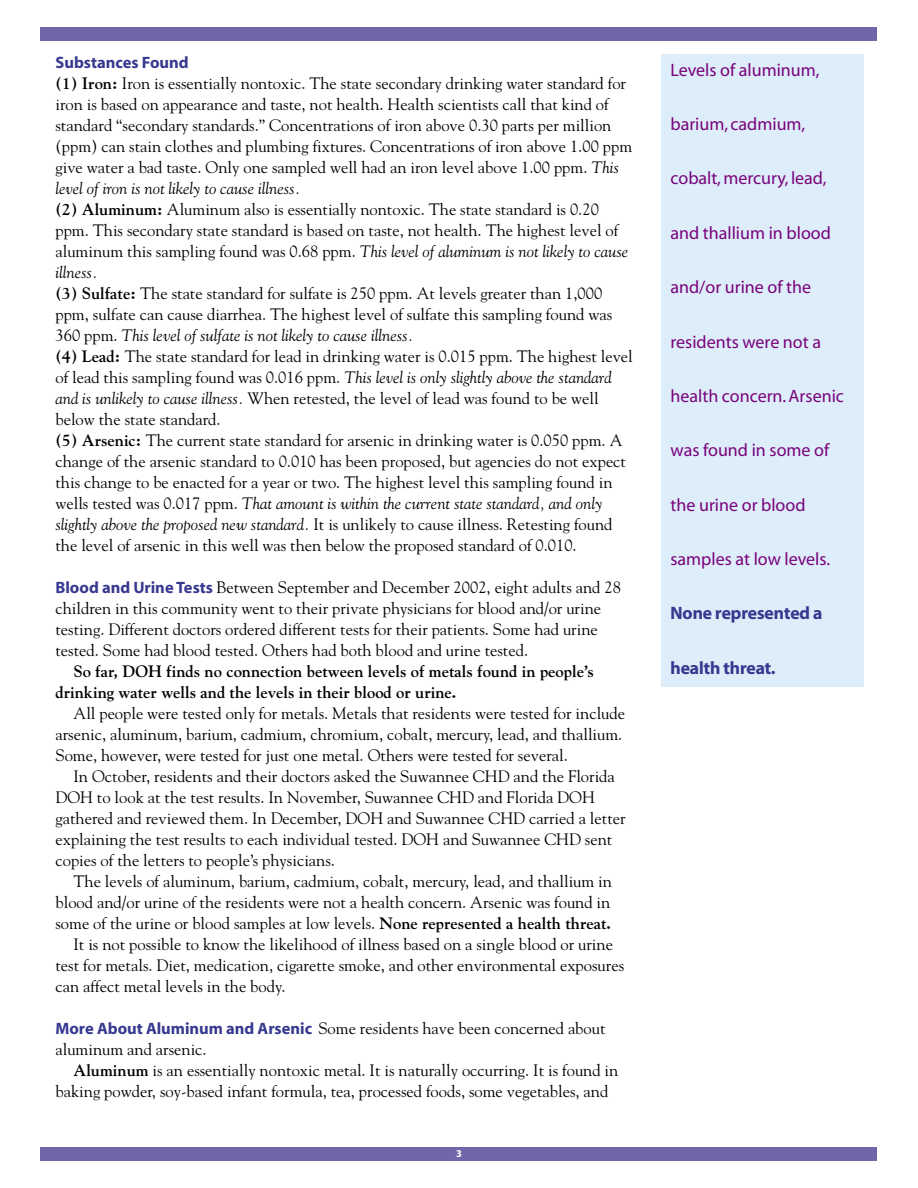
<style>
.page{position:relative;width:918px;height:1188px;background:#fff}
.page>*{position:absolute;margin:0;border:0;box-sizing:border-box;transform-origin:0 0}
.t1{font:18px "Myriad";color:#79037b}
.t2{font:18px "Myriad Headline";color:#36398f}
.t3{font:16.5px/21px "Goudy";color:#000}
.t4{font:700 16.5px/21px "Goudy";color:#000}
.t5{font:700 16.5px "Myriad";color:#36398f}
.t6{font:700 10.5px "Myriad";color:#fff}
.s1{font-weight:700}
.s2{font-style:italic}
.s3{font-family:"Myriad";font-weight:700;color:#36398f}
</style>
<div class="page">
<div style="left:40px;top:27px;width:838px;height:13px;background:#7067a9"></div>
<div style="left:662px;top:54px;width:202px;height:632px;background:#ddedfa"></div>
<div style="left:40px;top:1148px;width:838px;height:13px;background:#7067a9"></div>
<p class="t5" style="left:56px;top:56px;width:135px">Substances Found</p>
<p class="t3" style="left:56px;top:74px;width:579px"><span class="s1">(1) Iron:</span> Iron is essentially nontoxic. The state secondary drinking water standard for iron is based on appearance and taste, not health. Health scientists call that kind of standard “secondary standards.” Concentrations of iron above 0.30 parts per million (ppm) can stain clothes and plumbing fixtures. Concentrations of iron above 1.00 ppm give water a bad taste. Only one sampled well had an iron level above 1.00 ppm. <span class="s2">This level of iron is not likely to cause illness.<br></span><span class="s1">(2) Aluminum:</span> Aluminum also is essentially nontoxic. The state standard is 0.20 ppm. This secondary state standard is based on taste, not health. The highest level of aluminum this sampling found was 0.68 ppm. <span class="s2">This level of aluminum is not likely to cause illness.<br></span><span class="s1">(3) Sulfate:</span> The state standard for sulfate is 250 ppm. At levels greater than 1,000 ppm, sulfate can cause diarrhea. The highest level of sulfate this sampling found was 360 ppm. <span class="s2">This level of sulfate is not likely to cause illness.<br></span><span class="s1">(4) Lead:</span> The state standard for lead in drinking water is 0.015 ppm. The highest level of lead this sampling found was 0.016 ppm. <span class="s2">This level is only slightly above the standard and is unlikely to cause illness.</span> When retested, the level of lead was found to be well below the state standard.<br><span class="s1">(5) Arsenic:</span> The current state standard for arsenic in drinking water is 0.050 ppm. A change of the arsenic standard to 0.010 has been proposed, but agencies do not expect this change to be enacted for a year or two. The highest level this sampling found in wells tested was 0.017 ppm. <span class="s2">That amount is within the current state standard, and only slightly above the proposed new standard.</span> It is unlikely to cause illness. Retesting found the level of arsenic in this well was then below the proposed standard of 0.010.</p>
<p class="t3" style="left:56px;top:578px;width:567px"><span class="s3">Blood and Urine Tests</span> Between September and December 2002, eight adults and 28 children in this community went to their private physicians for blood and/or urine testing. Different doctors ordered different tests for their patients. Some had urine tested. Some had blood tested. Others had both blood and urine tested.</p>
<p class="t4" style="left:56px;top:662px;width:540px;text-indent:18px">So far, DOH finds no connection between levels of metals found in people’s drinking water wells and the levels in their blood or urine.</p>
<p class="t3" style="left:56px;top:704px;width:571px;text-indent:18px">All people were tested only for metals. Metals that residents were tested for include arsenic, aluminum, barium, cadmium, chromium, cobalt, mercury, lead, and thallium.<br>Some, however, were tested for just one metal. Others were tested for several.</p>
<p class="t3" style="left:56px;top:767px;width:572px;text-indent:18px">In October, residents and their doctors asked the Suwannee CHD and the Florida DOH to look at the test results. In November, Suwannee CHD and Florida DOH gathered and reviewed them. In December, DOH and Suwannee CHD carried a letter explaining the test results to each individual tested. DOH and Suwannee CHD sent copies of the letters to people’s physicians.</p>
<p class="t3" style="left:73px;top:872px;width:540px">The levels of aluminum, barium, cadmium, cobalt, mercury, lead, and thallium in</p>
<p class="t3" style="left:56px;top:893px;width:556px">blood and/or urine of the residents were not a health concern. Arsenic was found in</p>
<p class="t3" style="left:56px;top:914px;width:557px">some of the urine or blood samples at low levels. <span class="s1">None represented a health threat.</span></p>
<p class="t3" style="left:73px;top:935px;width:541px">It is not possible to know the likelihood of illness based on a single blood or urine</p>
<p class="t3" style="left:56px;top:956px;width:570px">test for metals. Diet, medication, cigarette smoke, and other environmental exposures</p>
<p class="t3" style="left:56px;top:977px;width:231px">can affect metal levels in the body.</p>
<p class="t3" style="left:56px;top:1019px;width:552px"><span class="s3">More About Aluminum and Arsenic</span> Some residents have been concerned about aluminum and arsenic.</p>
<p class="t3" style="left:56px;top:1061px;width:564px;text-indent:18px"><span class="s1">Aluminum</span> is an essentially nontoxic metal. It is naturally occurring. It is found in baking powder, soy-based infant formula, tea, processed foods, some vegetables, and</p>
<p class="t6" style="left:456px;top:1150px;width:7px">3</p>
<p class="t1" style="left:670px;top:63px;width:151px">Levels of aluminum,</p>
<p class="t1" style="left:670px;top:117px;width:136px">barium, cadmium,</p>
<p class="t1" style="left:670px;top:172px;width:157px">cobalt, mercury, lead,</p>
<p class="t1" style="left:670px;top:226px;width:162px">and thallium in blood</p>
<p class="t1" style="left:670px;top:280px;width:142px">and/or urine of the</p>
<p class="t1" style="left:670px;top:335px;width:152px">residents were not a</p>
<p class="t1" style="left:670px;top:389px;width:175px">health concern. Arsenic</p>
<p class="t1" style="left:670px;top:443px;width:160px">was found in some of</p>
<p class="t1" style="left:670px;top:498px;width:137px">the urine or blood</p>
<p class="t1" style="left:670px;top:552px;width:161px">samples at low levels.</p>
<p class="t2" style="left:670px;top:607px;width:153px">None represented a</p>
<p class="t2" style="left:670px;top:661px;width:106px">health threat.</p>
</div>
